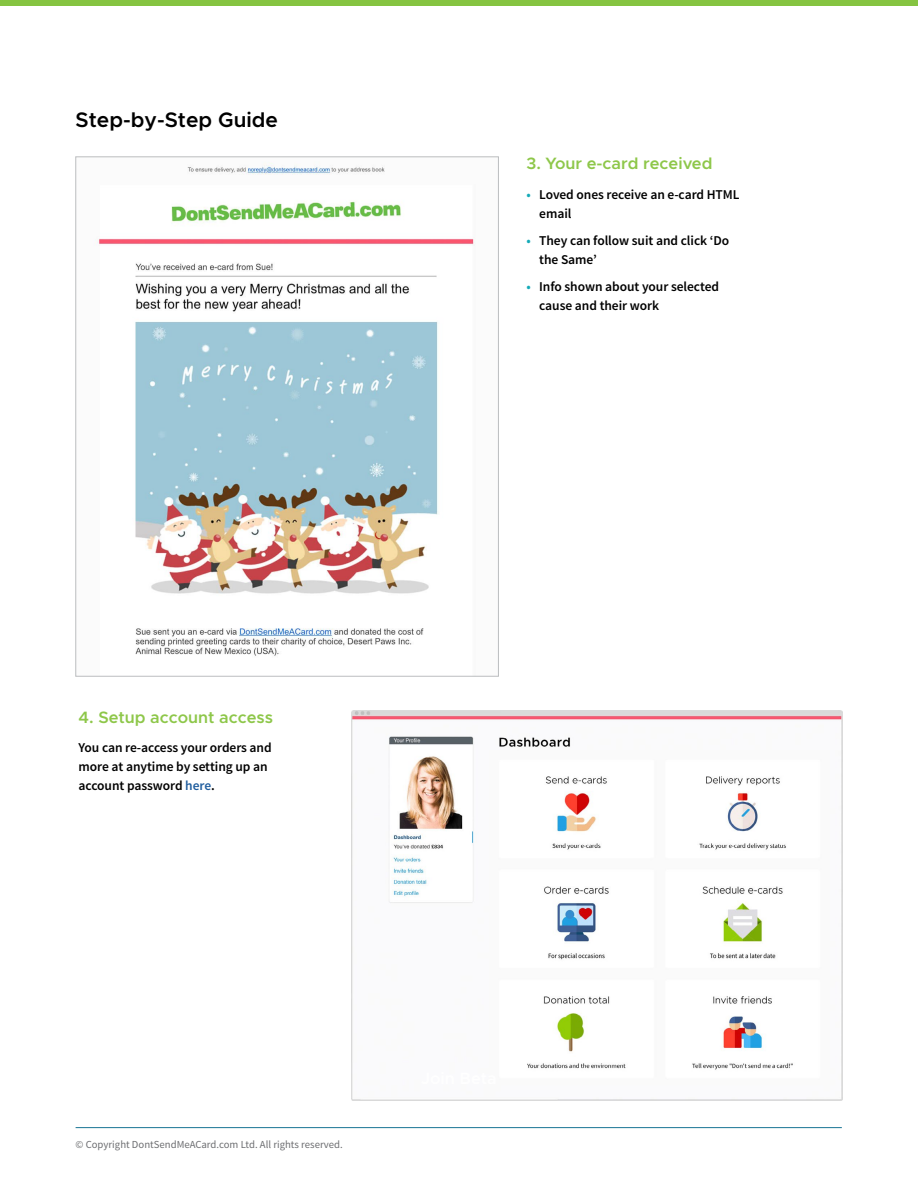
<style>
.page{position:relative;width:918px;height:1188px;background:#fff}
.page>*{position:absolute;margin:0;border:0;box-sizing:border-box;transform-origin:0 0}
.t1{font:600 21px "Metropolis";color:#000}
.t2{font:600 16.5px "Metropolis";color:#8ec74a}
.t3{font:600 13.5px/18.8px "Source Sans Pro";letter-spacing:-.005em;color:#000}
.t4{font:10.8px "Source Sans Pro";color:#6d6e71}
.s1{color:#215e9e}
.s2{color:#15aab8}
</style>
<div class="page">
<img style="left:351px;top:711px;width:491px;height:389px">
<img style="left:95px;top:162px;width:380px;height:494px">
<div style="left:0;top:0;width:918px;height:5px;background:#85c441"></div>
<hr style="left:76px;top:1127px;width:766px;height:1px;background:#187494">
<h1 class="t1" style="left:76px;top:106px;width:204px">Step-by-Step Guide</h1>
<p class="t2" style="left:79px;top:707px;width:196px">4. Setup account access</p>
<p class="t3" style="left:79px;top:739px;width:195px">You can re-access your orders and more at anytime by setting up an account password <span class="s1">here</span>.</p>
<p class="t4" style="left:76px;top:1138px;width:269px">© Copyright DontSendMeACard.com Ltd. All rights reserved.</p>
<p class="t2" style="left:526px;top:153px;width:187px">3. Your e-card received</p>
<p class="t3" style="left:539px;top:185px;width:202px;text-indent:-13px"><span class="s2">•</span> Loved ones receive an e-card HTML email</p>
<p class="t3" style="left:539px;top:232px;width:192px;text-indent:-13px"><span class="s2">•</span> They can follow suit and click ‘Do the Same’</p>
<p class="t3" style="left:539px;top:278px;width:181px;text-indent:-13px"><span class="s2">•</span> Info shown about your selected cause and their work</p>
</div>
